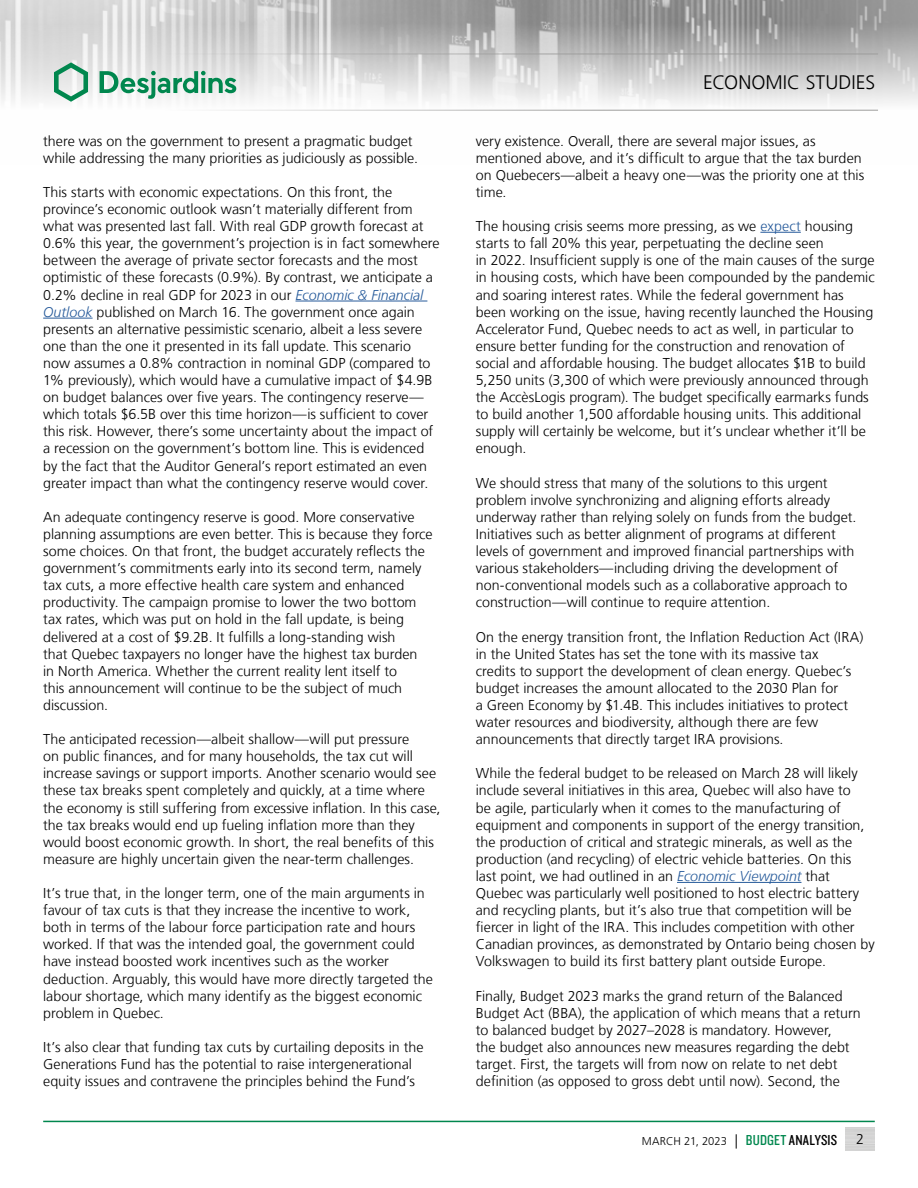
<style>
.page{position:relative;width:918px;height:1188px;background:#fff}
.page>*{position:absolute;margin:0;border:0;box-sizing:border-box;transform-origin:0 0}
.t1{font:300 19.5px "Frutiger LT";letter-spacing:.005em;color:#000}
.t2{font:300 14.25px/17.1px "Frutiger LT";color:#000}
.t3{font:300 11.25px "Frutiger LT";color:#000}
.s1{font-style:italic;color:#275b9b}
.s2{color:#275b9b}
.s3{font-size:14.25px}
.s4{font-family:"Knockout 29 Junior Ltweight";font-weight:400;font-size:15px;color:#00874e}
.s5{font-family:"Knockout 29 Junior Ltweight";font-weight:400;font-size:15px}
</style>
<div class="page">
<img style="left:0;top:0;width:918px;height:110px">
<hr style="left:0;top:54px;width:878px;height:1px;background:#9d9d9c">
<hr style="left:0;top:110px;width:878px;height:1px;background:#9d9d9c">
<svg style="left:54px;top:62px;width:34px;height:40px"></svg>
<svg style="left:100px;top:71px;width:136px;height:28px"></svg>
<hr style="left:43px;top:1121px;width:832px;height:1px;background:#00874e">
<hr style="left:295px;top:301px;width:132px;height:1px;background:#275b9b">
<hr style="left:43px;top:318px;width:50px;height:1px;background:#275b9b">
<hr style="left:760px;top:232px;width:41px;height:1px;background:#275b9b">
<hr style="left:677px;top:882px;width:124px;height:1px;background:#275b9b">
<p class="t2" style="left:43px;top:132px;width:376px">there was on the government to present a pragmatic budget while addressing the many priorities as judiciously as possible.</p>
<p class="t2" style="left:43px;top:184px;width:398px">This starts with economic expectations. On this front, the province’s economic outlook wasn’t materially different from what was presented last fall. With real GDP growth forecast at 0.6% this year, the government’s projection is in fact somewhere between the average of private sector forecasts and the most optimistic of these forecasts (0.9%). By contrast, we anticipate a 0.2% decline in real GDP for 2023 in our <span class="s1">Economic &amp; Financial Outlook</span> published on March 16. The government once again presents an alternative pessimistic scenario, albeit a less severe one than the one it presented in its fall update. This scenario now assumes a 0.8% contraction in nominal GDP (compared to 1% previously), which would have a cumulative impact of $4.9B on budget balances over five years. The contingency reserve— which totals $6.5B over this time horizon—is sufficient to cover this risk. However, there’s some uncertainty about the impact of a recession on the government’s bottom line. This is evidenced by the fact that the Auditor General’s report estimated an even greater impact than what the contingency reserve would cover.</p>
<p class="t2" style="left:43px;top:509px;width:391px">An adequate contingency reserve is good. More conservative planning assumptions are even better. This is because they force some choices. On that front, the budget accurately reflects the government’s commitments early into its second term, namely tax cuts, a more effective health care system and enhanced productivity. The campaign promise to lower the two bottom tax rates, which was put on hold in the fall update, is being delivered at a cost of $9.2B. It fulfills a long-standing wish<br>that Quebec taxpayers no longer have the highest tax burden<br>in North America. Whether the current reality lent itself to<br>this announcement will continue to be the subject of much discussion.</p>
<p class="t2" style="left:43px;top:731px;width:399px">The anticipated recession—albeit shallow—will put pressure<br>on public finances, and for many households, the tax cut will increase savings or support imports. Another scenario would see these tax breaks spent completely and quickly, at a time where the economy is still suffering from excessive inflation. In this case, the tax breaks would end up fueling inflation more than they would boost economic growth. In short, the real benefits of this measure are highly uncertain given the near-term challenges.</p>
<p class="t2" style="left:43px;top:885px;width:391px">It’s true that, in the longer term, one of the main arguments in favour of tax cuts is that they increase the incentive to work, both in terms of the labour force participation rate and hours worked. If that was the intended goal, the government could have instead boosted work incentives such as the worker deduction. Arguably, this would have more directly targeted the labour shortage, which many identify as the biggest economic problem in Quebec.</p>
<p class="t2" style="left:43px;top:1039px;width:382px">It’s also clear that funding tax cuts by curtailing deposits in the<br>Generations Fund has the potential to raise intergenerational equity issues and contravene the principles behind the Fund’s</p>
<h1 class="t1" style="left:703px;top:72px;width:174px">ECONOMIC STUDIES</h1>
<p class="t2" style="left:476px;top:132px;width:390px">very existence. Overall, there are several major issues, as mentioned above, and it’s difficult to argue that the tax burden on Quebecers—albeit a heavy one—was the priority one at this time.</p>
<p class="t2" style="left:476px;top:218px;width:400px">The housing crisis seems more pressing, as we <span class="s2">expect</span> housing starts to fall 20% this year, perpetuating the decline seen<br>in 2022. Insufficient supply is one of the main causes of the surge in housing costs, which have been compounded by the pandemic and soaring interest rates. While the federal government has been working on the issue, having recently launched the Housing Accelerator Fund, Quebec needs to act as well, in particular to ensure better funding for the construction and renovation of social and affordable housing. The budget allocates $1B to build 5,250 units (3,300 of which were previously announced through the AccèsLogis program). The budget specifically earmarks funds to build another 1,500 affordable housing units. This additional supply will certainly be welcome, but it’s unclear whether it’ll be enough.</p>
<p class="t2" style="left:476px;top:474px;width:382px">We should stress that many of the solutions to this urgent problem involve synchronizing and aligning efforts already underway rather than relying solely on funds from the budget.<br>Initiatives such as better alignment of programs at different levels of government and improved financial partnerships with various stakeholders—including driving the development of non-conventional models such as a collaborative approach to construction—will continue to require attention.</p>
<p class="t2" style="left:476px;top:628px;width:389px">On the energy transition front, the Inflation Reduction Act (IRA) in the United States has set the tone with its massive tax<br>credits to support the development of clean energy. Quebec’s budget increases the amount allocated to the 2030 Plan for<br>a Green Economy by $1.4B. This includes initiatives to protect water resources and biodiversity, although there are few announcements that directly target IRA provisions.</p>
<p class="t2" style="left:476px;top:765px;width:400px">While the federal budget to be released on March 28 will likely include several initiatives in this area, Quebec will also have to<br>be agile, particularly when it comes to the manufacturing of equipment and components in support of the energy transition, the production of critical and strategic minerals, as well as the production (and recycling) of electric vehicle batteries. On this last point, we had outlined in an <span class="s1">Economic Viewpoint</span> that Quebec was particularly well positioned to host electric battery and recycling plants, but it’s also true that competition will be fiercer in light of the IRA. This includes competition with other Canadian provinces, as demonstrated by Ontario being chosen by Volkswagen to build its first battery plant outside Europe.</p>
<p class="t2" style="left:476px;top:987px;width:387px">Finally, Budget 2023 marks the grand return of the Balanced Budget Act (BBA), the application of which means that a return to balanced budget by 2027–2028 is mandatory. However,<br>the budget also announces new measures regarding the debt target. First, the targets will from now on relate to net debt definition (as opposed to gross debt until now). Second, the</p>
<p class="t3" style="left:642px;top:1135px;width:197px">MARCH 21, 2023 <span class="s3">|</span> <span class="s4">BUDGET</span> <span class="s5">ANALYSIS</span></p>
<p class="t2" style="left:856px;top:1131px;width:9px">2</p>
</div>
